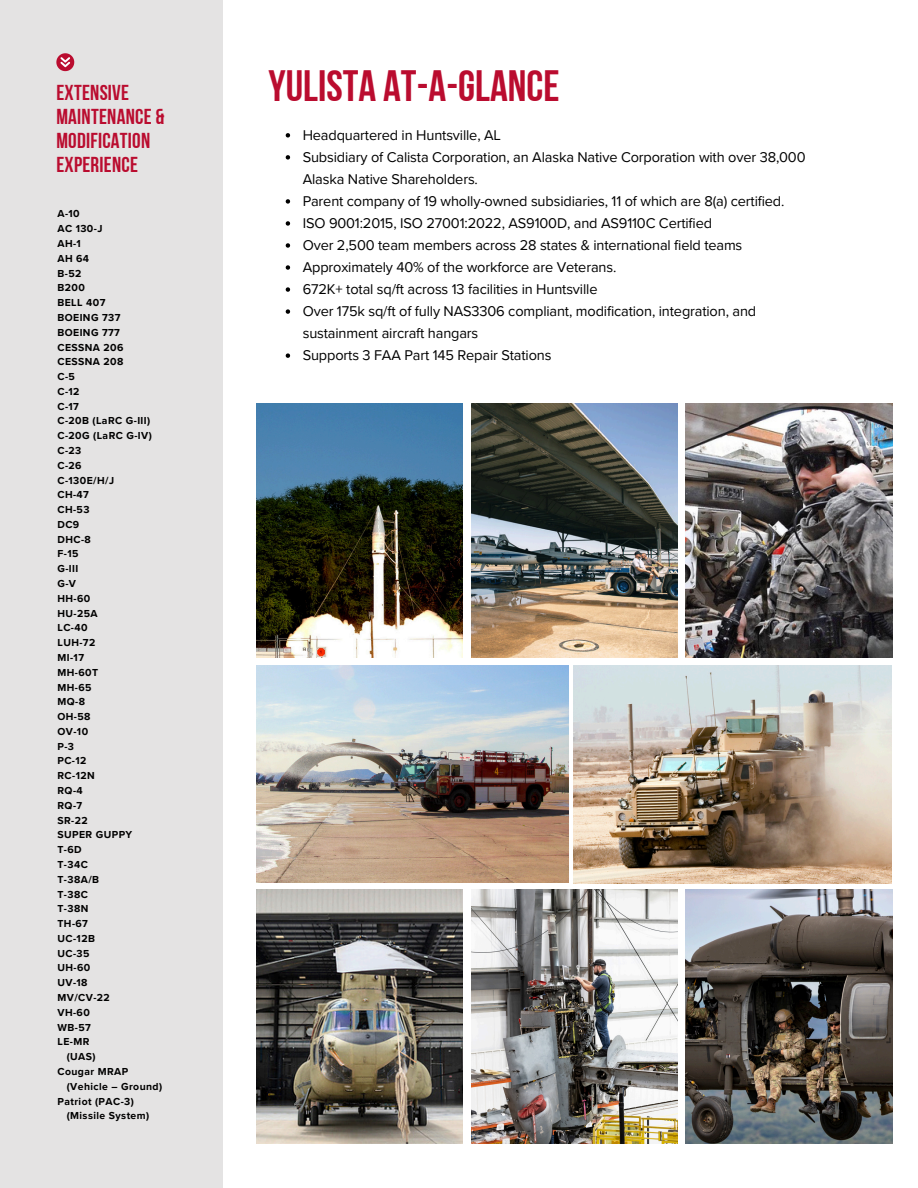
<style>
.page{position:relative;width:918px;height:1188px;background:#fff}
.page>*{position:absolute;margin:0;border:0;box-sizing:border-box;transform-origin:0 0}
.t1{font:43.8px "Bebas Neue Cyrillic";color:#ba0c2f}
.t2{font:21.6px/24px "Bebas Neue Cyrillic";letter-spacing:.01em;color:#ba0c2f}
.t3{font:14.55px/22px "Proxima Nova";letter-spacing:-.01em;color:#000}
.t4{font:700 10.5px "Proxima Nova";letter-spacing:.04em;color:#000}
</style>
<div class="page">
<div style="left:0;top:0;width:223px;height:1188px;background:#e4e3e3"></div>
<img style="left:256px;top:890px;width:207px;height:254px">
<img style="left:471px;top:890px;width:207px;height:254px">
<img style="left:686px;top:890px;width:206px;height:254px">
<svg style="left:56px;top:53px;width:18px;height:18px"></svg>
<svg style="left:286px;top:133px;width:4px;height:5px"></svg>
<svg style="left:286px;top:155px;width:4px;height:5px"></svg>
<svg style="left:286px;top:199px;width:4px;height:5px"></svg>
<svg style="left:286px;top:221px;width:4px;height:5px"></svg>
<svg style="left:286px;top:243px;width:4px;height:5px"></svg>
<svg style="left:286px;top:265px;width:4px;height:5px"></svg>
<svg style="left:286px;top:287px;width:4px;height:5px"></svg>
<svg style="left:286px;top:309px;width:4px;height:5px"></svg>
<svg style="left:286px;top:353px;width:4px;height:5px"></svg>
<img style="left:256px;top:403px;width:207px;height:255px">
<img style="left:471px;top:403px;width:207px;height:255px">
<img style="left:686px;top:403px;width:206px;height:255px">
<img style="left:256px;top:665px;width:312px;height:217px">
<img style="left:574px;top:665px;width:318px;height:218px">
<p class="t2" style="left:56px;top:83px;width:110px">EXTENSIVE<br>MAINTENANCE &amp;<br>MODIFICATION<br>EXPERIENCE</p>
<p class="t4" style="left:57px;top:208px;width:24px">A-10</p>
<p class="t4" style="left:57px;top:223px;width:46px">AC 130-J</p>
<p class="t4" style="left:57px;top:237px;width:25px">AH-1</p>
<p class="t4" style="left:57px;top:252px;width:33px">AH 64</p>
<p class="t4" style="left:57px;top:267px;width:25px">B-52</p>
<p class="t4" style="left:57px;top:282px;width:29px">B200</p>
<p class="t4" style="left:57px;top:296px;width:49px">BELL 407</p>
<p class="t4" style="left:57px;top:311px;width:64px">BOEING 737</p>
<p class="t4" style="left:57px;top:326px;width:64px">BOEING 777</p>
<p class="t4" style="left:57px;top:341px;width:68px">CESSNA 206</p>
<p class="t4" style="left:57px;top:356px;width:68px">CESSNA 208</p>
<p class="t4" style="left:57px;top:370px;width:19px">C-5</p>
<p class="t4" style="left:57px;top:385px;width:24px">C-12</p>
<p class="t4" style="left:57px;top:400px;width:23px">C-17</p>
<p class="t4" style="left:57px;top:415px;width:94px">C-20B (LaRC G-III)</p>
<p class="t4" style="left:57px;top:430px;width:96px">C-20G (LaRC G-IV)</p>
<p class="t4" style="left:57px;top:444px;width:25px">C-23</p>
<p class="t4" style="left:57px;top:459px;width:26px">C-26</p>
<p class="t4" style="left:57px;top:474px;width:58px">C-130E/H/J</p>
<p class="t4" style="left:57px;top:489px;width:33px">CH-47</p>
<p class="t4" style="left:57px;top:503px;width:34px">CH-53</p>
<p class="t4" style="left:57px;top:518px;width:23px">DC9</p>
<p class="t4" style="left:57px;top:533px;width:35px">DHC-8</p>
<p class="t4" style="left:57px;top:548px;width:22px">F-15</p>
<p class="t4" style="left:57px;top:563px;width:22px">G-III</p>
<p class="t4" style="left:57px;top:577px;width:20px">G-V</p>
<p class="t4" style="left:57px;top:592px;width:34px">HH-60</p>
<p class="t4" style="left:57px;top:607px;width:42px">HU-25A</p>
<p class="t4" style="left:57px;top:622px;width:32px">LC-40</p>
<p class="t4" style="left:57px;top:637px;width:39px">LUH-72</p>
<p class="t4" style="left:57px;top:651px;width:28px">MI-17</p>
<p class="t4" style="left:57px;top:666px;width:42px">MH-60T</p>
<p class="t4" style="left:57px;top:681px;width:36px">MH-65</p>
<p class="t4" style="left:57px;top:696px;width:29px">MQ-8</p>
<p class="t4" style="left:57px;top:710px;width:35px">OH-58</p>
<p class="t4" style="left:57px;top:725px;width:32px">OV-10</p>
<p class="t4" style="left:57px;top:740px;width:18px">P-3</p>
<p class="t4" style="left:57px;top:755px;width:31px">PC-12</p>
<p class="t4" style="left:57px;top:770px;width:39px">RC-12N</p>
<p class="t4" style="left:57px;top:784px;width:27px">RQ-4</p>
<p class="t4" style="left:57px;top:799px;width:26px">RQ-7</p>
<p class="t4" style="left:57px;top:814px;width:32px">SR-22</p>
<p class="t4" style="left:57px;top:829px;width:76px">SUPER GUPPY</p>
<p class="t4" style="left:57px;top:844px;width:26px">T-6D</p>
<p class="t4" style="left:57px;top:858px;width:32px">T-34C</p>
<p class="t4" style="left:57px;top:873px;width:43px">T-38A/B</p>
<p class="t4" style="left:57px;top:888px;width:32px">T-38C</p>
<p class="t4" style="left:57px;top:903px;width:32px">T-38N</p>
<p class="t4" style="left:57px;top:917px;width:32px">TH-67</p>
<p class="t4" style="left:57px;top:932px;width:39px">UC-12B</p>
<p class="t4" style="left:57px;top:947px;width:34px">UC-35</p>
<p class="t4" style="left:57px;top:962px;width:34px">UH-60</p>
<p class="t4" style="left:57px;top:977px;width:32px">UV-18</p>
<p class="t4" style="left:57px;top:991px;width:54px">MV/CV-22</p>
<h1 class="t4" style="left:57px;top:1006px;width:34px">VH-60</h1>
<p class="t4" style="left:57px;top:1021px;width:35px">WB-57</p>
<p class="t4" style="left:57px;top:1036px;width:33px">LE-MR</p>
<p class="t4" style="left:67px;top:1050px;width:30px">(UAS)</p>
<p class="t4" style="left:57px;top:1065px;width:72px">Cougar MRAP</p>
<p class="t4" style="left:67px;top:1080px;width:97px">(Vehicle – Ground)</p>
<p class="t4" style="left:57px;top:1095px;width:78px">Patriot (PAC-3)</p>
<p class="t4" style="left:67px;top:1110px;width:84px">(Missile System)</p>
<p class="t1" style="left:268px;top:68px;width:293px">YULISTA AT-A-GLANCE</p>
<p class="t3" style="left:303px;top:124px;width:200px">Headquartered in Huntsville, AL</p>
<p class="t3" style="left:303px;top:146px;width:504px">Subsidiary of Calista Corporation, an Alaska Native Corporation with over 38,000<br>Alaska Native Shareholders.</p>
<p class="t3" style="left:303px;top:190px;width:483px">Parent company of 19 wholly-owned subsidiaries, 11 of which are 8(a) certified.</p>
<p class="t3" style="left:303px;top:212px;width:411px">ISO 9001:2015, ISO 27001:2022, AS9100D, and AS9110C Certified</p>
<p class="t3" style="left:303px;top:234px;width:441px">Over 2,500 team members across 28 states &amp; international field teams</p>
<p class="t3" style="left:303px;top:256px;width:315px">Approximately 40% of the workforce are Veterans.</p>
<p class="t3" style="left:303px;top:278px;width:296px">672K+ total sq/ft across 13 facilities in Huntsville</p>
<p class="t3" style="left:303px;top:300px;width:455px">Over 175k sq/ft of fully NAS3306 compliant, modification, integration, and sustainment aircraft hangars</p>
<p class="t3" style="left:303px;top:345px;width:250px">Supports 3 FAA Part 145 Repair Stations</p>
</div>
